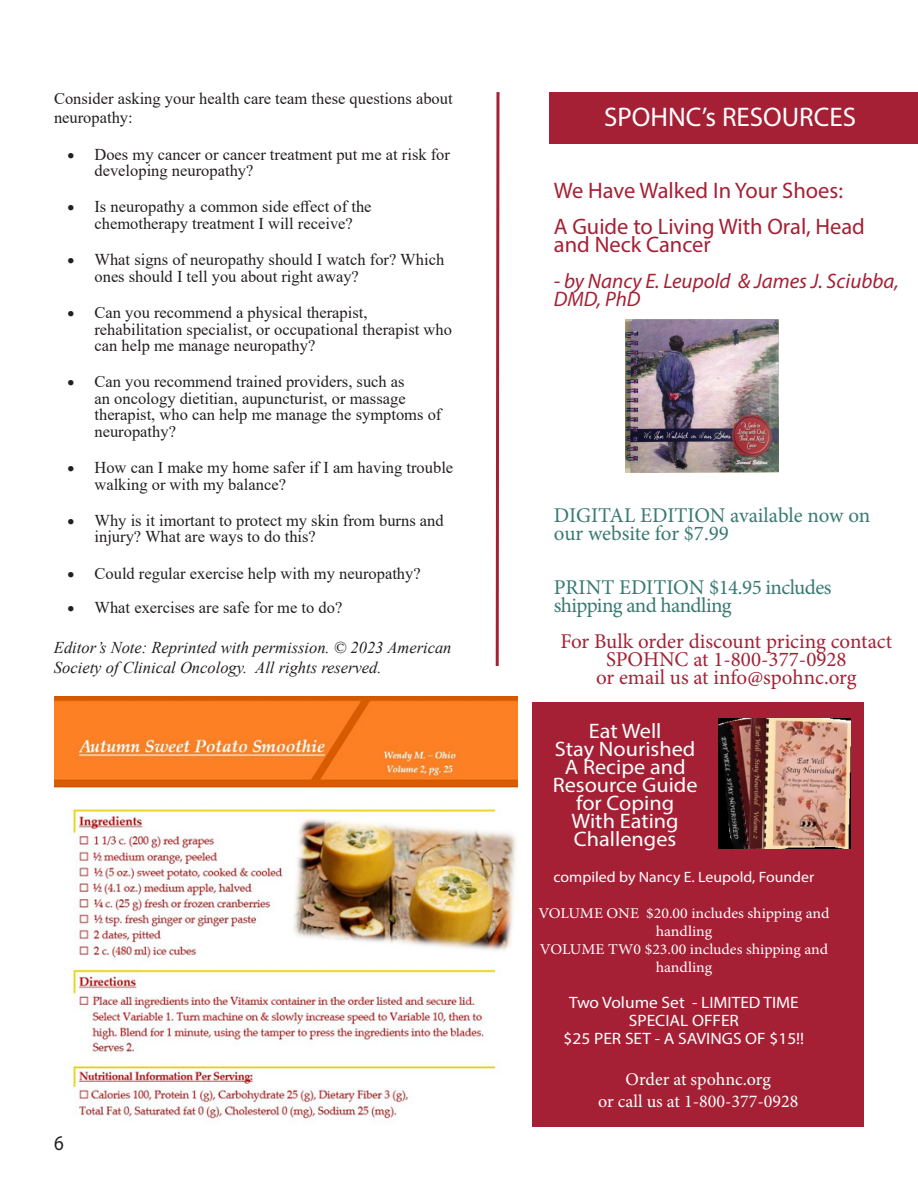
<style>
.page{position:relative;width:918px;height:1188px;background:#fff}
.page>*{position:absolute;margin:0;border:0;box-sizing:border-box;transform-origin:0 0}
.t1{font:27px "Myriad Pro";color:#fff}
.t2{font:22.5px/36px "Myriad Pro";color:#a62035}
.t3{font:21px/18px "Minion Pro";letter-spacing:-.01em;color:#387a72}
.t4{font:21px/18px "Minion Pro";color:#a62035;text-align:center}
.t5{font:21px/18px "Myriad Pro";color:#fff;text-align:center;scale:1.06 1}
.t6{font:italic 21px/18px "Myriad Pro";color:#a62035}
.t7{font:21px "Myriad Pro";color:#231f20;scale:.9 1}
.t8{font:18px/21.6px "Minion Pro";color:#fff;text-align:center}
.t9{font:16.5px/16.5px "Times New Roman";color:#231f20}
.t10{font:italic 16.5px/19.8px "Times New Roman";color:#231f20}
.t11{font:16.5px/18px "Myriad Pro";color:#fff;text-align:center;scale:1.05 1}
.t12{font:15px/18px "Minion Pro";letter-spacing:-.005em;color:#fff;text-align:center;scale:1.06 1}
.t13{font:15px "Myriad Pro";color:#fff;scale:1.06 1}
</style>
<div class="page">
<div style="left:550px;top:92px;width:368px;height:52px;background:#a62035"></div>
<div style="left:532px;top:702px;width:332px;height:425px;background:#a62035"></div>
<img style="left:625px;top:320px;width:153px;height:152px">
<img style="left:718px;top:719px;width:132px;height:130px">
<img style="left:54px;top:696px;width:464px;height:426px">
<svg style="left:495px;top:92px;width:5px;height:574px"></svg>
<p class="t9" style="left:54px;top:88px;width:400px;line-height:19.8px">Consider asking your health care team these questions about neuropathy:</p>
<p class="t9" style="left:94px;top:145px;width:357px;text-indent:-27px">• Does my cancer or cancer treatment put me at risk for developing neuropathy?</p>
<p class="t9" style="left:68px;top:198px;width:306px;text-align:center">• Is neuropathy a common side effect of the chemotherapy treatment I will receive?</p>
<p class="t9" style="left:94px;top:251px;width:351px;text-indent:-27px">• What signs of neuropathy should I watch for? Which ones should I tell you about right away?</p>
<p class="t9" style="left:94px;top:304px;width:359px;text-indent:-27px">• Can you recommend a physical therapist, rehabilitation specialist, or occupational therapist who can help me manage neuropathy?</p>
<p class="t9" style="left:94px;top:373px;width:348px;text-indent:-27px">• Can you recommend trained providers, such as<br>an oncology dietitian, aupuncturist, or massage therapist, who can help me manage the symptoms of neuropathy?</p>
<p class="t9" style="left:94px;top:459px;width:360px;text-indent:-27px">• How can I make my home safer if I am having trouble walking or with my balance?</p>
<p class="t9" style="left:94px;top:512px;width:351px;text-indent:-27px">• Why is it imortant to protect my skin from burns and injury? What are ways to do this?</p>
<p class="t9" style="left:68px;top:564px;width:355px">• Could regular exercise help with my neuropathy?</p>
<p class="t9" style="left:68px;top:599px;width:276px">• What exercises are safe for me to do?</p>
<p class="t10" style="left:54px;top:637px;width:399px">Editor’s Note: Reprinted with permission. © 2023 American<br>Society of Clinical Oncology. All rights reserved.</p>
<p class="t7" style="left:54px;top:1130px;width:12px">6</p>
<p class="t1" style="left:604px;top:101px;width:253px">SPOHNC’s RESOURCES</p>
<p class="t2" style="left:554px;top:172px;width:313px">We Have Walked In Your Shoes:<br>A Guide to Living With Oral, Head</p>
<p class="t2" style="left:554px;top:226px;width:159px">and Neck Cancer</p>
<p class="t6" style="left:554px;top:272px;width:346px">- by Nancy E. Leupold &amp; James J. Sciubba,<br>DMD, PhD</p>
<p class="t3" style="left:554px;top:506px;width:318px">DIGITAL EDITION available now on our website for $7.99</p>
<p class="t3" style="left:554px;top:578px;width:279px">PRINT EDITION $14.95 includes shipping and handling</p>
<p class="t4" style="left:560px;top:632px;width:333px">For Bulk order discount pricing contact<br>SPOHNC at 1-800-377-0928<br>or email us at info@spohnc.org</p>
<p class="t5" style="left:553px;top:722px;width:138px">Eat Well<br>Stay Nourished<br>A Recipe and<br>Resource Guide for Coping<br>With Eating<br>Challenges</p>
<p class="t13" style="left:554px;top:868px;width:247px">compiled by Nancy E. Leupold, Founder</p>
<p class="t12" style="left:538px;top:904px;width:276px">VOLUME ONE $20.00 includes shipping and handling<br>VOLUME TW0 $23.00 includes shipping and handling</p>
<p class="t11" style="left:564px;top:993px;width:231px">Two Volume Set - LIMITED TIME<br>SPECIAL OFFER<br>$25 PER SET - A SAVINGS OF $15!!</p>
<p class="t8" style="left:598px;top:1069px;width:202px">Order at spohnc.org<br>or call us at 1-800-377-0928</p>
</div>
